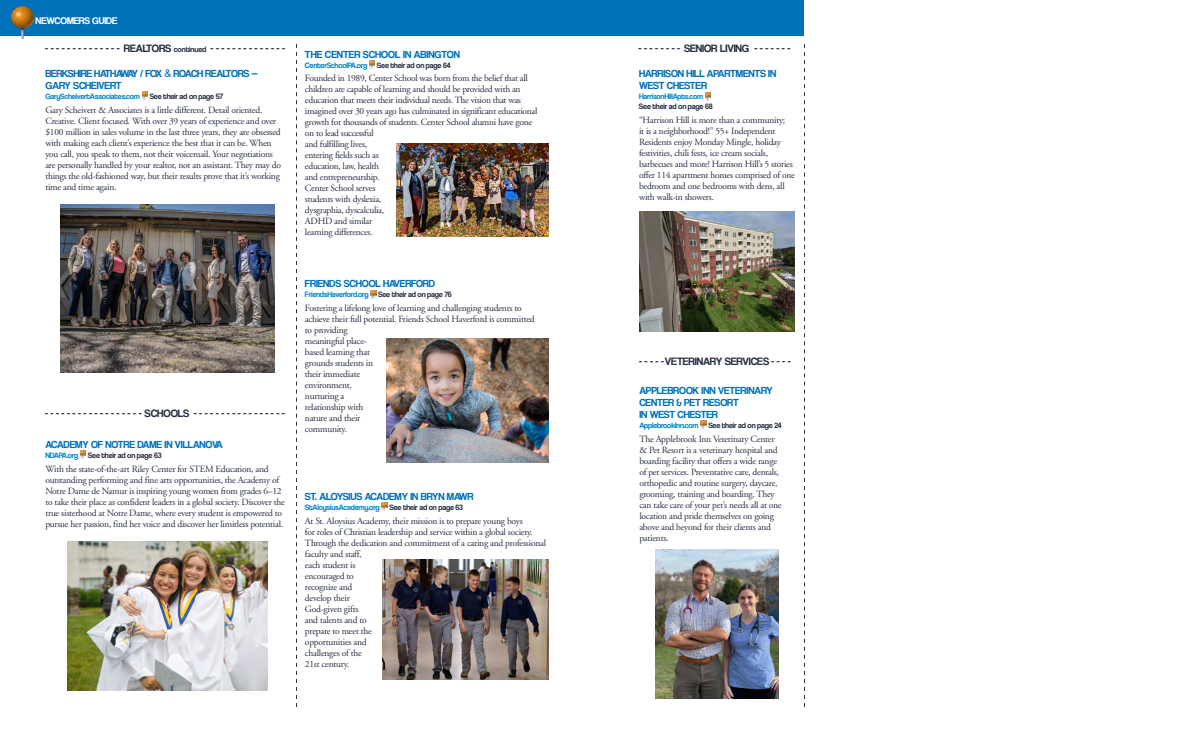
<style>
.page{position:relative;width:1188px;height:756px;background:#fff}
.page>*{position:absolute;margin:0;border:0;box-sizing:border-box;transform-origin:0 0}
.t1{font:11px "Coolvetica Rg";letter-spacing:-.01em;color:#282f42}
.t2{font:10.5px/12px "Coolvetica Rg";letter-spacing:-.01em;color:#0071b9}
.t3{font:10px "Coolvetica Rg";letter-spacing:-.01em;color:#fff}
.t4{font:9.5px/11px "Adobe Garamond";letter-spacing:-.025em;color:#282f42}
.t5{font:8px "Coolvetica Rg";letter-spacing:-.025em;color:#0087c9}
.t6{font:8px "Coolvetica Rg";letter-spacing:-.025em;color:#282f42}
.s1{font-size:8px}
.s2{font-family:"Arial"}
.s3{color:#282f42}
.s4{color:#0087c9}
</style>
<div class="page">
<svg style="left:804px;top:44px;width:1px;height:663px"></svg>
<svg style="left:705px;top:92px;width:6px;height:8px"></svg>
<img style="left:639px;top:211px;width:156px;height:121px">
<svg style="left:701px;top:421px;width:5px;height:8px"></svg>
<img style="left:656px;top:549px;width:122px;height:149px">
<div style="left:594px;top:0;width:210px;height:35px;background:#0071b9"></div>
<svg style="left:296px;top:44px;width:1px;height:663px"></svg>
<svg style="left:370px;top:290px;width:7px;height:8px"></svg>
<svg style="left:371px;top:290px;width:5px;height:8px"></svg>
<img style="left:387px;top:339px;width:162px;height:123px">
<svg style="left:382px;top:503px;width:5px;height:8px"></svg>
<img style="left:383px;top:560px;width:166px;height:120px">
<svg style="left:369px;top:60px;width:6px;height:9px"></svg>
<img style="left:396px;top:144px;width:153px;height:92px">
<svg style="left:80px;top:451px;width:6px;height:8px"></svg>
<img style="left:67px;top:541px;width:200px;height:150px">
<svg style="left:142px;top:92px;width:6px;height:8px"></svg>
<img style="left:61px;top:205px;width:213px;height:167px">
<div style="left:0;top:0;width:594px;height:35px;background:#0071b9"></div>
<img style="left:12px;top:6px;width:22px;height:33px">
<p class="t3" style="left:36px;top:15px;width:83px">NEWCOMERS GUIDE</p>
<p class="t1" style="left:45px;top:42px;width:163px">- - - - - - - - - - - - - - REALTORS <span class="s1">continued</span></p>
<p class="t2" style="left:45px;top:67px;width:214px">BERKSHIRE HATHAWAY / FOX <span class="s2">&amp;</span> ROACH REALTORS —<br>GARY SCHEIVERT</p>
<p class="t5" style="left:45px;top:91px;width:179px">GaryScheivertAssociates.com <span class="s3">See their ad on page 57</span></p>
<p class="t4" style="left:45px;top:104px;width:237px">Gary Scheivert &amp; Associates is a little different. Detail oriented.<br>Creative. Client focused. With over 39 years of experience and over $100 million in sales volume in the last three years, they are obsessed with making each client’s experience the best that it can be. When you call, you speak to them, not their voicemail. Your negotiations are personally handled by your realtor, not an assistant. They may do things the old-fashioned way, but their results prove that it’s working time and time again.</p>
<p class="t1" style="left:45px;top:407px;width:146px">- - - - - - - - - - - - - - - - - - SCHOOLS</p>
<p class="t2" style="left:45px;top:438px;width:179px">ACADEMY OF NOTRE DAME IN VILLANOVA</p>
<p class="t6" style="left:45px;top:451px;width:118px"><span class="s4">NDAPA.org</span> See their ad on page 63</p>
<p class="t4" style="left:45px;top:464px;width:241px">With the state-of-the-art Riley Center for STEM Education, and outstanding performing and fine arts opportunities, the Academy of Notre Dame de Namur is inspiring young women from grades 6–12 to take their place as confident leaders in a global society. Discover the true sisterhood at Notre Dame, where every student is empowered to pursue her passion, find her voice and discover her limitless potential.</p>
<p class="t2" style="left:305px;top:48px;width:157px">THE CENTER SCHOOL IN ABINGTON</p>
<p class="t5" style="left:305px;top:60px;width:147px">CenterSchoolPA.org <span class="s3">See their ad on page 64</span></p>
<p class="t4" style="left:305px;top:73px;width:234px">Founded in 1989, Center School was born from the belief that all children are capable of learning and should be provided with an education that meets their individual needs. The vision that was imagined over 30 years ago has culminated in significant educational growth for thousands of students. Center School alumni have gone on to lead successful<br>and fulfilling lives,<br>entering fields such as<br>education, law, health<br>and entrepreneurship.<br>Center School serves<br>students with dyslexia,<br>dysgraphia, dyscalculia,<br>ADHD and similar<br>learning differences.</p>
<p class="t2" style="left:305px;top:277px;width:132px">FRIENDS SCHOOL HAVERFORD</p>
<p class="t5" style="left:305px;top:290px;width:148px">FriendsHaverford.org <span class="s3">See their ad on page 76</span></p>
<p class="t4" style="left:305px;top:303px;width:231px">Fostering a lifelong love of learning and challenging students to achieve their full potential. Friends School Haverford is committed to providing<br>meaningful place-<br>based learning that<br>grounds students in<br>their immediate<br>environment,<br>nurturing a<br>relationship with<br>nature and their<br>community.</p>
<p class="t2" style="left:305px;top:490px;width:170px">ST. ALOYSIUS ACADEMY IN BRYN MAWR</p>
<p class="t5" style="left:305px;top:503px;width:160px">StAloysiusAcademy.org <span class="s3">See their ad on page 63</span></p>
<p class="t4" style="left:305px;top:515px;width:243px">At St. Aloysius Academy, their mission is to prepare young boys<br>for roles of Christian leadership and service within a global society.<br>Through the dedication and commitment of a caring and professional faculty and staff,<br>each student is<br>encouraged to<br>recognize and<br>develop their<br>God-given gifts<br>and talents and to<br>prepare to meet the<br>opportunities and<br>challenges of the<br>21st century.</p>
<p class="t1" style="left:639px;top:42px;width:112px">- - - - - - - - SENIOR LIVING</p>
<p class="t2" style="left:639px;top:68px;width:139px">HARRISON HILL APARTMENTS IN<br>WEST CHESTER</p>
<p class="t5" style="left:639px;top:92px;width:66px">HarrisonHillApts.com</p>
<p class="t6" style="left:639px;top:102px;width:75px">See their ad on page 68</p>
<p class="t4" style="left:639px;top:115px;width:157px">“Harrison Hill is more than a community;<br>it is a neighborhood!” 55+ Independent Residents enjoy Monday Mingle, holiday festivities, chili fests, ice cream socials, barbecues and more! Harrison Hill’s 5 stories offer 114 apartment homes comprised of one bedroom and one bedrooms with dens, all with walk-in showers.</p>
<p class="t1" style="left:639px;top:354px;width:132px">- - - - -VETERINARY SERVICES</p>
<p class="t2" style="left:639px;top:384px;width:135px">APPLEBROOK INN VETERINARY<br>CENTER &amp; PET RESORT<br>IN WEST CHESTER</p>
<p class="t6" style="left:639px;top:421px;width:144px"><span class="s4">ApplebrookInn.com</span> See their ad on page 24</p>
<p class="t4" style="left:639px;top:434px;width:144px">The Applebrook Inn Veterinary Center &amp; Pet Resort is a veterinary hospital and boarding facility that offers a wide range of pet services. Preventative care, dentals, orthopedic and routine surgery, daycare, grooming, training and boarding. They can take care of your pet’s needs all at one location and pride themselves on going above and beyond for their clients and patients.</p>
</div>
